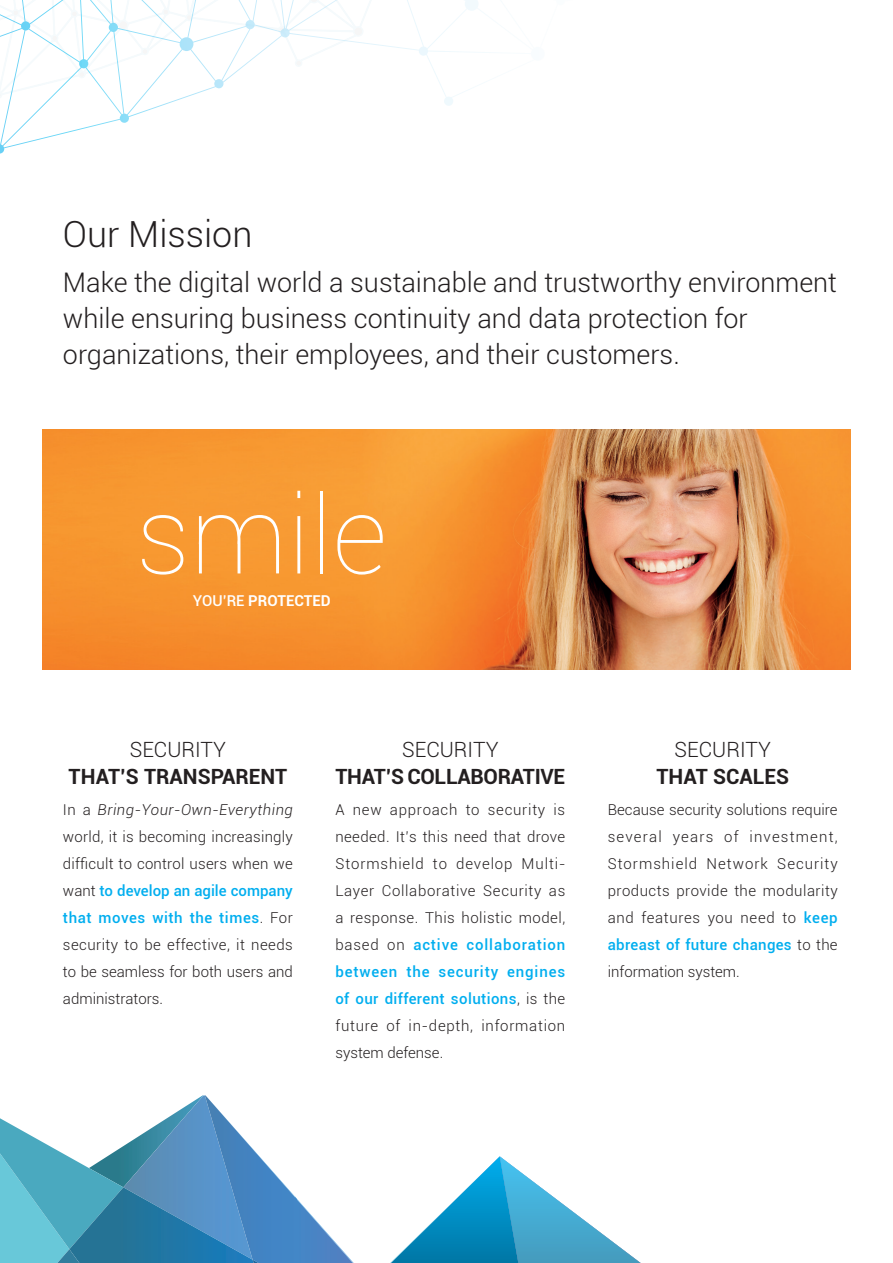
<style>
.page{position:relative;width:893px;height:1263px;background:#fff}
.page>*{position:absolute;margin:0;border:0;box-sizing:border-box;transform-origin:0 0}
.t1{font:100 108.6px "Roboto";color:#fff}
.t2{font:300 36px "Roboto";color:#231f20}
.t3{font:300 27px/36px "Roboto";color:#231f20}
.t4{font:700 21px "Roboto";letter-spacing:-.005em;color:#231f20}
.t5{font:300 21px "Roboto";color:#231f20}
.t6{font:300 15px/27px "Roboto";letter-spacing:.025em;color:#231f20;text-align:justify}
.t7{font:700 15px "Roboto";color:#fff}
.s1{font-weight:500}
.s2{font-style:italic}
.s3{font-weight:500;color:#00aeef}
</style>
<div class="page">
<svg style="left:0;top:0;width:487px;height:154px"></svg>
<svg style="left:0;top:1095px;width:353px;height:168px"></svg>
<svg style="left:390px;top:1156px;width:251px;height:107px"></svg>
<img style="left:42px;top:429px;width:808px;height:241px">
<h2 class="t2" style="left:63px;top:210px;width:191px">Our Mission</h2>
<h3 class="t3" style="left:63px;top:263px;width:775px">Make the digital world a sustainable and trustworthy environment while ensuring business continuity and data protection for organizations, their employees, and their customers.</h3>
<h1 class="t1" style="left:136px;top:460px;width:253px">smile</h1>
<p class="t7" style="left:193px;top:590px;width:139px"><span class="s1">YOU’RE</span> PROTECTED</p>
<h3 class="t5" style="left:130px;top:735px;width:98px">SECURITY</h3>
<h3 class="t4" style="left:69px;top:762px;width:220px">THAT’S TRANSPARENT</h3>
<p class="t6" style="left:63px;top:796px;width:231px">In a <span class="s2">Bring-Your-Own-Everything </span>world, it is becoming increasingly difficult to control users when we want <span class="s3">to develop an agile company that moves with the times</span>. For security to be effective, it needs to be seamless for both users and administrators.</p>
<h3 class="t5" style="left:402px;top:735px;width:98px">SECURITY</h3>
<h3 class="t4" style="left:335px;top:762px;width:231px">THAT’S COLLABORATIVE</h3>
<p class="t6" style="left:335px;top:796px;width:231px">A new approach to security is needed. It’s this need that drove Stormshield to develop Multi-Layer Collaborative Security as a response. This holistic model, based on <span class="s3">active collaboration between the security engines of our different solutions</span>, is the future of in-depth, information system defense.</p>
<h3 class="t5" style="left:674px;top:735px;width:98px">SECURITY</h3>
<h3 class="t4" style="left:656px;top:762px;width:134px">THAT SCALES</h3>
<p class="t6" style="left:608px;top:796px;width:231px">Because security solutions require several years of investment, Stormshield Network Security products provide the modularity and features you need to <span class="s3">keep abreast of future changes</span> to the information system.</p>
</div>
